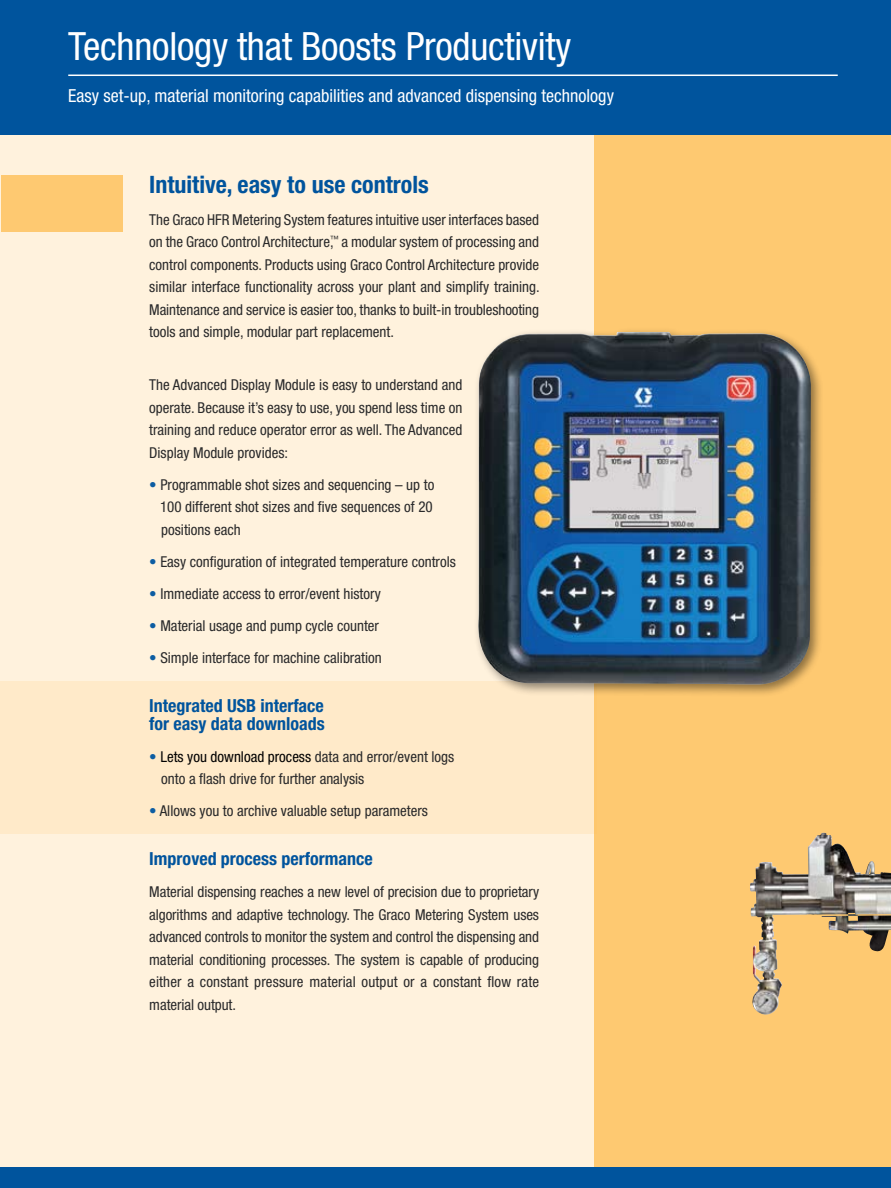
<style>
.page{position:relative;width:891px;height:1188px;background:#fff}
.page>*{position:absolute;margin:0;border:0;box-sizing:border-box;transform-origin:0 0}
.t1{font:condensed 39px "Helvetica Neue LT Std";letter-spacing:-.005em;color:#fff}
.t2{font:700 condensed 24px "Helvetica Neue LT Std";color:#00549d}
.t3{font:condensed 18px "Helvetica Neue LT Std";color:#fff}
.t4{font:700 condensed 18px/18px "Helvetica Neue LT Std";color:#00549d}
.t5{font:condensed 15px/22.5px "Helvetica Neue LT Std";color:#29292a;text-align:justify}
.s1{color:#0d5da2}
.s2{color:#000}
</style>
<div class="page">
<div style="left:1px;top:123px;width:890px;height:1065px;background:#fff2dd"></div>
<div style="left:0;top:681px;width:596px;height:152px;background:#ffe9c4"></div>
<div style="left:1px;top:176px;width:121px;height:56px;background:#fec971"></div>
<div style="left:595px;top:123px;width:296px;height:1065px;background:#fec971"></div>
<div style="left:0;top:0;width:891px;height:135px;background:#00549d"></div>
<hr style="left:68px;top:75px;width:770px;height:1px;background:#fff">
<div style="left:1px;top:1168px;width:890px;height:20px;background:#00549d"></div>
<img style="left:750px;top:833px;width:98px;height:182px">
<div style="left:473px;top:327px;width:351px;height:371px;background:#000;opacity:.45"></div>
<img style="left:475px;top:332px;width:336px;height:353px">
<h1 class="t1" style="left:68px;top:23px;width:505px">Technology that Boosts Productivity</h1>
<p class="t3" style="left:68px;top:86px;width:547px">Easy set-up, material monitoring capabilities and advanced dispensing technology</p>
<h2 class="t2" style="left:149px;top:170px;width:281px">Intuitive, easy to use controls</h2>
<p class="t5" style="left:149px;top:208px;width:392px">The Graco HFR Metering System features intuitive user interfaces based on the Graco Control Architecture,<sup>™</sup> a modular system of processing and control components. Products using Graco Control Architecture provide similar interface functionality across your plant and simplify training.<br>Maintenance and service is easier too, thanks to built-in troubleshooting tools and simple, modular part replacement.</p>
<p class="t5" style="left:149px;top:374px;width:315px">The Advanced Display Module is easy to understand and operate. Because it’s easy to use, you spend less time on training and reduce operator error as well. The Advanced Display Module provides:</p>
<p class="t5" style="left:160px;top:473px;width:276px;text-indent:-11px"><span class="s1">•</span> Programmable shot sizes and sequencing – up to 100 different shot sizes and five sequences of 20 positions each</p>
<p class="t5" style="left:149px;top:550px;width:308px"><span class="s1">•</span> Easy configuration of integrated temperature controls</p>
<p class="t5" style="left:149px;top:582px;width:233px"><span class="s1">•</span> Immediate access to error/event history</p>
<p class="t5" style="left:149px;top:614px;width:231px"><span class="s1">•</span> Material usage and pump cycle counter</p>
<p class="t5" style="left:149px;top:646px;width:234px"><span class="s1">•</span> Simple interface for machine calibration</p>
<p class="t4" style="left:149px;top:696px;width:177px">Integrated USB interface for easy data downloads</p>
<p class="t5" style="left:161px;top:745px;width:295px;text-indent:-12px"><span class="s1">•</span> <span class="s2">Lets you download process</span> data and error/event logs onto a flash drive for further analysis</p>
<p class="t5" style="left:149px;top:800px;width:280px"><span class="s1">•</span> Allows you to archive valuable setup parameters</p>
<p class="t4" style="left:149px;top:849px;width:225px">Improved process performance</p>
<p class="t5" style="left:149px;top:880px;width:391px">Material dispensing reaches a new level of precision due to proprietary algorithms and adaptive technology. The Graco Metering System uses advanced controls to monitor the system and control the dispensing and material conditioning processes. The system is capable of producing either a constant pressure material output or a constant flow rate material output.</p>
</div>
